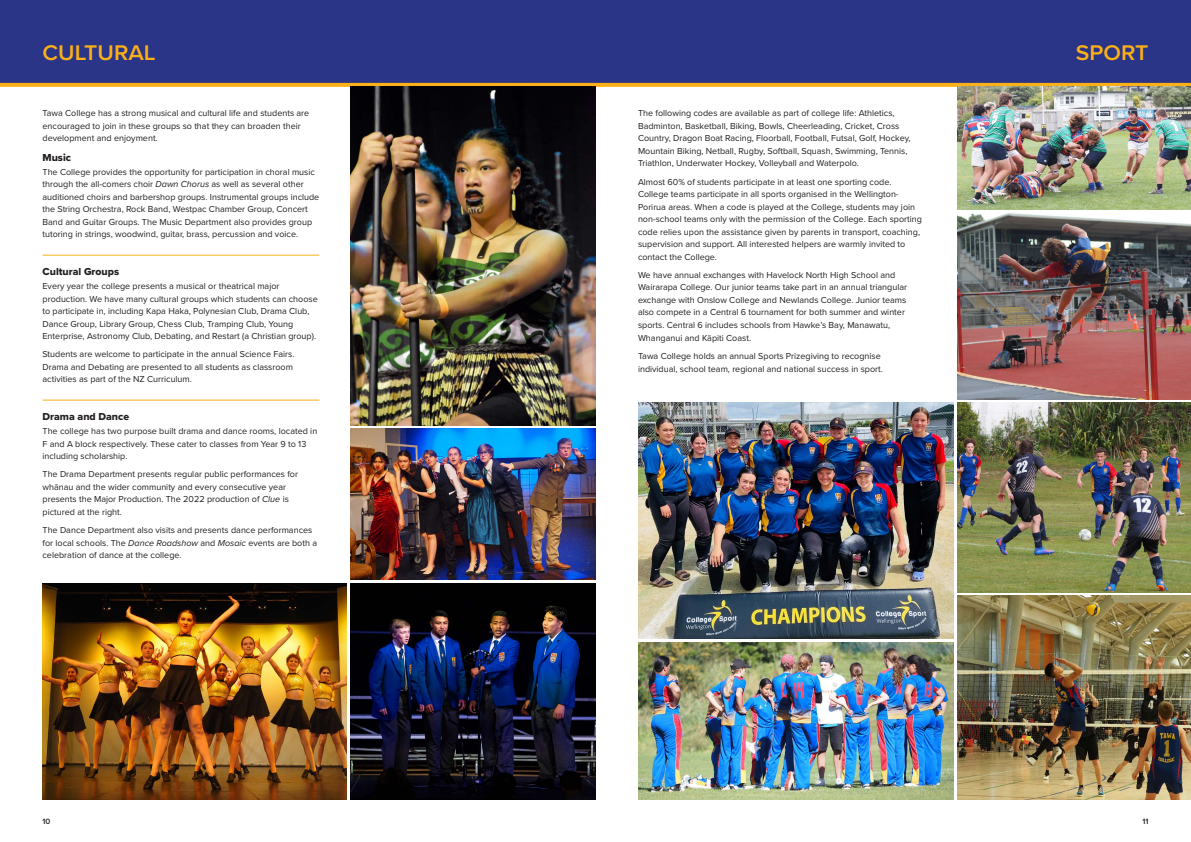
<style>
.page{position:relative;width:1191px;height:842px;background:#fff}
.page>*{position:absolute;margin:0;border:0;box-sizing:border-box;transform-origin:0 0}
.t1{font:600 22px "Proxima Nova";color:#fbb017;scale:1.04 1}
.t2{font:10.5px "Proxima Nova Extrabld";color:#231f20}
.t3{font:9px/12.5px "Proxima Nova";color:#231f20}
.t4{font:600 8px "Proxima Nova";color:#231f20}
.s1{font-style:italic}
</style>
<div class="page">
<div style="left:0;top:0;width:1191px;height:84px;background:#2b3587"></div>
<svg style="left:0;top:83px;width:1191px;height:4px;background:#e9a720"></svg>
<img style="left:351px;top:429px;width:244px;height:151px">
<img style="left:351px;top:583px;width:244px;height:216px">
<img style="left:351px;top:87px;width:244px;height:338px">
<hr style="left:43px;top:255px;width:276px;height:1px;background:#fbb017">
<hr style="left:43px;top:400px;width:276px;height:1px;background:#fbb017">
<img style="left:43px;top:583px;width:304px;height:216px">
<img style="left:957px;top:402px;width:234px;height:190px">
<img style="left:957px;top:87px;width:234px;height:123px">
<img style="left:957px;top:213px;width:234px;height:186px">
<img style="left:957px;top:596px;width:234px;height:203px">
<img style="left:638px;top:402px;width:315px;height:236px">
<img style="left:638px;top:642px;width:315px;height:157px">
<h1 class="t1" style="left:43px;top:36px;width:110px">CULTURAL</h1>
<p class="t3" style="left:43px;top:107px;width:268px">Tawa College has a strong musical and cultural life and students are encouraged to join in these groups so that they can broaden their development and enjoyment.</p>
<p class="t2" style="left:43px;top:150px;width:30px">Music</p>
<p class="t3" style="left:43px;top:165px;width:278px">The College provides the opportunity for participation in choral music through the all-comers choir <span class="s1">Dawn Chorus</span> as well as several other auditioned choirs and barbershop groups. Instrumental groups include the String Orchestra, Rock Band, Westpac Chamber Group, Concert Band and Guitar Groups. The Music Department also provides group tutoring in strings, woodwind, guitar, brass, percussion and voice.</p>
<p class="t2" style="left:43px;top:264px;width:78px">Cultural Groups</p>
<p class="t3" style="left:43px;top:280px;width:277px">Every year the college presents a musical or theatrical major production. We have many cultural groups which students can choose to participate in, including Kapa Haka, Polynesian Club, Drama Club, Dance Group, Library Group, Chess Club, Tramping Club, Young Enterprise, Astronomy Club, Debating, and Restart (a Christian group).</p>
<p class="t3" style="left:43px;top:348px;width:253px">Students are welcome to participate in the annual Science Fairs.<br>Drama and Debating are presented to all students as classroom activities as part of the NZ Curriculum.</p>
<p class="t2" style="left:43px;top:409px;width:88px">Drama and Dance</p>
<p class="t3" style="left:43px;top:424px;width:276px">The college has two purpose built drama and dance rooms, located in<br>F and A block respectively. These cater to classes from Year 9 to 13 including scholarship.</p>
<p class="t3" style="left:43px;top:468px;width:257px">The Drama Department presents regular public performances for whānau and the wider community and every consecutive year presents the Major Production. The 2022 production of <span class="s1">Clue</span> is pictured at the right.</p>
<p class="t3" style="left:43px;top:523px;width:276px">The Dance Department also visits and presents dance performances for local schools. The <span class="s1">Dance Roadshow</span> and <span class="s1">Mosaic</span> events are both a celebration of dance at the college.</p>
<p class="t3" style="left:638px;top:107px;width:274px">The following codes are available as part of college life: Athletics, Badminton, Basketball, Biking, Bowls, Cheerleading, Cricket, Cross Country, Dragon Boat Racing, Floorball, Football, Futsal, Golf, Hockey, Mountain Biking, Netball, Rugby, Softball, Squash, Swimming, Tennis, Triathlon, Underwater Hockey, Volleyball and Waterpolo.</p>
<p class="t3" style="left:638px;top:175px;width:285px">Almost 60% of students participate in at least one sporting code.<br>College teams participate in all sports organised in the Wellington-Porirua areas. When a code is played at the College, students may join non-school teams only with the permission of the College. Each sporting code relies upon the assistance given by parents in transport, coaching, supervision and support. All interested helpers are warmly invited to contact the College.</p>
<p class="t3" style="left:638px;top:268px;width:270px">We have annual exchanges with Havelock North High School and Wairarapa College. Our junior teams take part in an annual triangular exchange with Onslow College and Newlands College. Junior teams also compete in a Central 6 tournament for both summer and winter sports. Central 6 includes schools from Hawke’s Bay, Manawatu, Whanganui and Kāpiti Coast.</p>
<p class="t3" style="left:638px;top:349px;width:246px">Tawa College holds an annual Sports Prizegiving to recognise individual, school team, regional and national success in sport.</p>
<h1 class="t1" style="left:1075px;top:36px;width:71px">SPORT</h1>
<p class="t4" style="left:43px;top:816px;width:9px">10</p>
<p class="t4" style="left:1142px;top:816px;width:8px">11</p>
</div>
